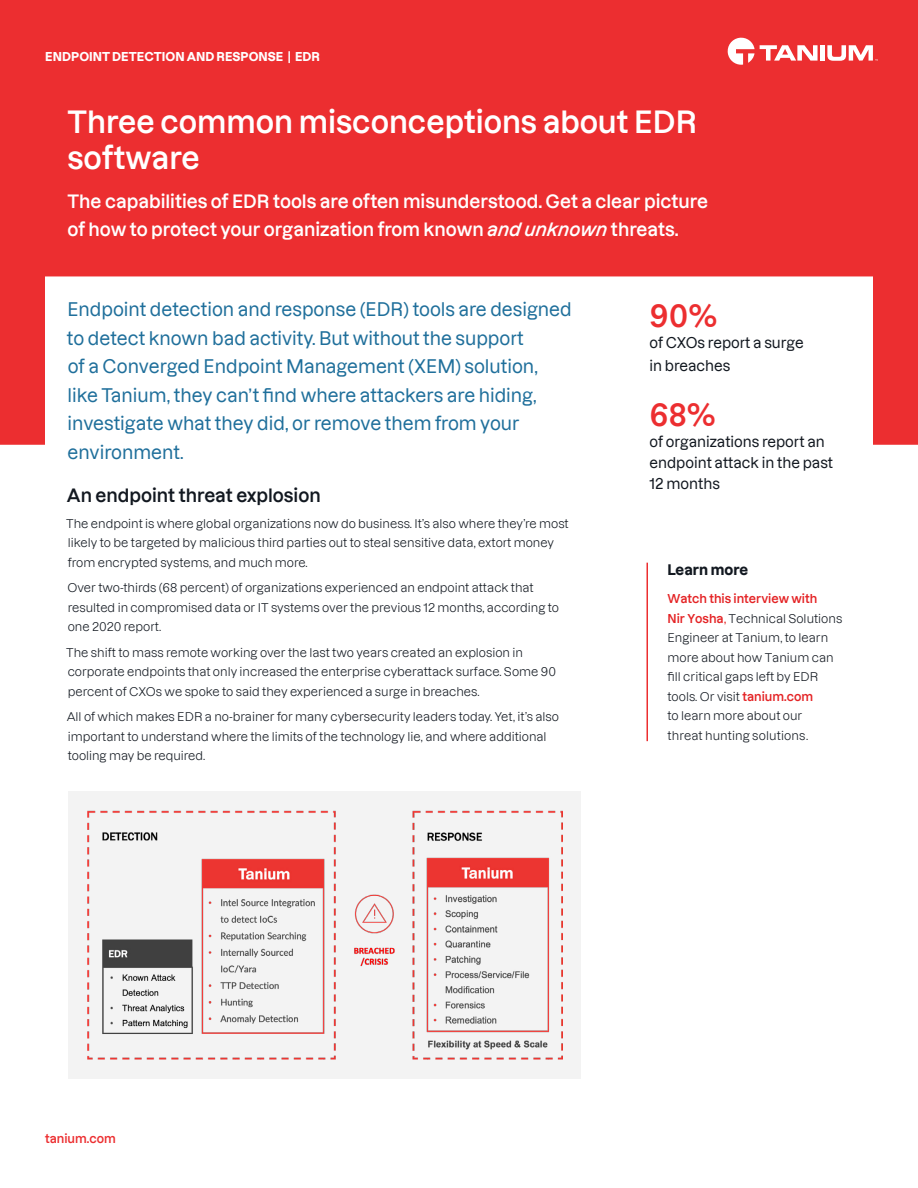
<style>
.page{position:relative;width:918px;height:1188px;background:#fff}
.page>*{position:absolute;margin:0;border:0;box-sizing:border-box;transform-origin:0 0}
.t1{font:600 30px/36px "Dazzed";color:#fff}
.t2{font:600 30px "Dazzed";color:#ec2e30}
.t3{font:500 18px/28.5px "Dazzed";color:#1f6f9b}
.t4{font:600 18px/28.5px "Dazzed";color:#fff}
.t5{font:600 18px "Dazzed";color:#121820}
.t6{font:500 14.25px/21px "Dazzed";color:#121820}
.t7{font:700 14.25px "Dazzed";color:#121820}
.t8{font:12px/19.5px "Dazzed";color:#121820}
.t9{font:700 12px "Dazzed";color:#fff}
.t10{font:600 12px "Dazzed";color:#ec2e30}
.s1{font-style:italic}
.s2{font-weight:600;color:#e42325}
.s3{font-weight:500;color:#e42325}
</style>
<div class="page">
<svg style="left:0;top:0;width:918px;height:445px;fill:#ec2e30"></svg>
<svg style="left:727px;top:37px;width:91px;height:28px"></svg>
<div style="left:820px;top:45px;width:5px;height:16px;background:#fff"></div>
<svg style="left:827px;top:45px;width:51px;height:16px"></svg>
<div style="left:68px;top:791px;width:513px;height:288px;background:#f3f3f3"></div>
<hr style="left:646px;top:563px;width:2px;height:178px;background:#ec2e30">
<img style="left:87px;top:811px;width:475px;height:249px">
<p class="t9" style="left:45px;top:46px;width:276px">ENDPOINT DETECTION AND RESPONSE | EDR</p>
<h1 class="t1" style="left:68px;top:101px;width:631px">Three common misconceptions about EDR software</h1>
<h2 class="t4" style="left:68px;top:185px;width:642px">The capabilities of EDR tools are often misunderstood. Get a clear picture of how to protect your organization from known <span class="s1">and unknown</span> threats.</h2>
<p class="t3" style="left:67px;top:293px;width:506px">Endpoint detection and response (EDR) tools are designed to detect known bad activity. But without the support<br>of a Converged Endpoint Management (XEM) solution, like Tanium, they can’t find where attackers are hiding, investigate what they did, or remove them from your environment.</p>
<h2 class="t5" style="left:67px;top:481px;width:255px">An endpoint threat explosion</h2>
<p class="t8" style="left:66px;top:512px;width:504px">The endpoint is where global organizations now do business. It’s also where they’re most likely to be targeted by malicious third parties out to steal sensitive data, extort money from encrypted systems, and much more.</p>
<p class="t8" style="left:67px;top:577px;width:493px">Over two-thirds (68 percent) of organizations experienced an endpoint attack that resulted in compromised data or IT systems over the previous 12 months, according to one 2020 report.</p>
<p class="t8" style="left:66px;top:641px;width:492px">The shift to mass remote working over the last two years created an explosion in corporate endpoints that only increased the enterprise cyberattack surface. Some 90 percent of CXOs we spoke to said they experienced a surge in breaches.</p>
<p class="t8" style="left:67px;top:706px;width:494px">All of which makes EDR a no-brainer for many cybersecurity leaders today. Yet, it’s also important to understand where the limits of the technology lie, and where additional tooling may be required.</p>
<h1 class="t2" style="left:650px;top:292px;width:69px">90%</h1>
<p class="t6" style="left:650px;top:330px;width:156px;line-height:22.5px">of CXOs report a surge in breaches</p>
<h1 class="t2" style="left:650px;top:391px;width:68px">68%</h1>
<p class="t6" style="left:650px;top:430px;width:185px">of organizations report an endpoint attack in the past<br>12 months</p>
<p class="t7" style="left:667px;top:558px;width:82px">Learn more</p>
<p class="t8" style="left:668px;top:588px;width:176px"><span class="s2">Watch this interview with<br>Nir Yosha</span><span class="s3">,</span> Technical Solutions<br>Engineer at Tanium, to learn more about how Tanium can fill critical gaps left by EDR tools. Or visit <span class="s2">tanium.com<br></span>to learn more about our<br>threat hunting solutions.</p>
<p class="t10" style="left:45px;top:1129px;width:72px">tanium.com</p>
</div>
